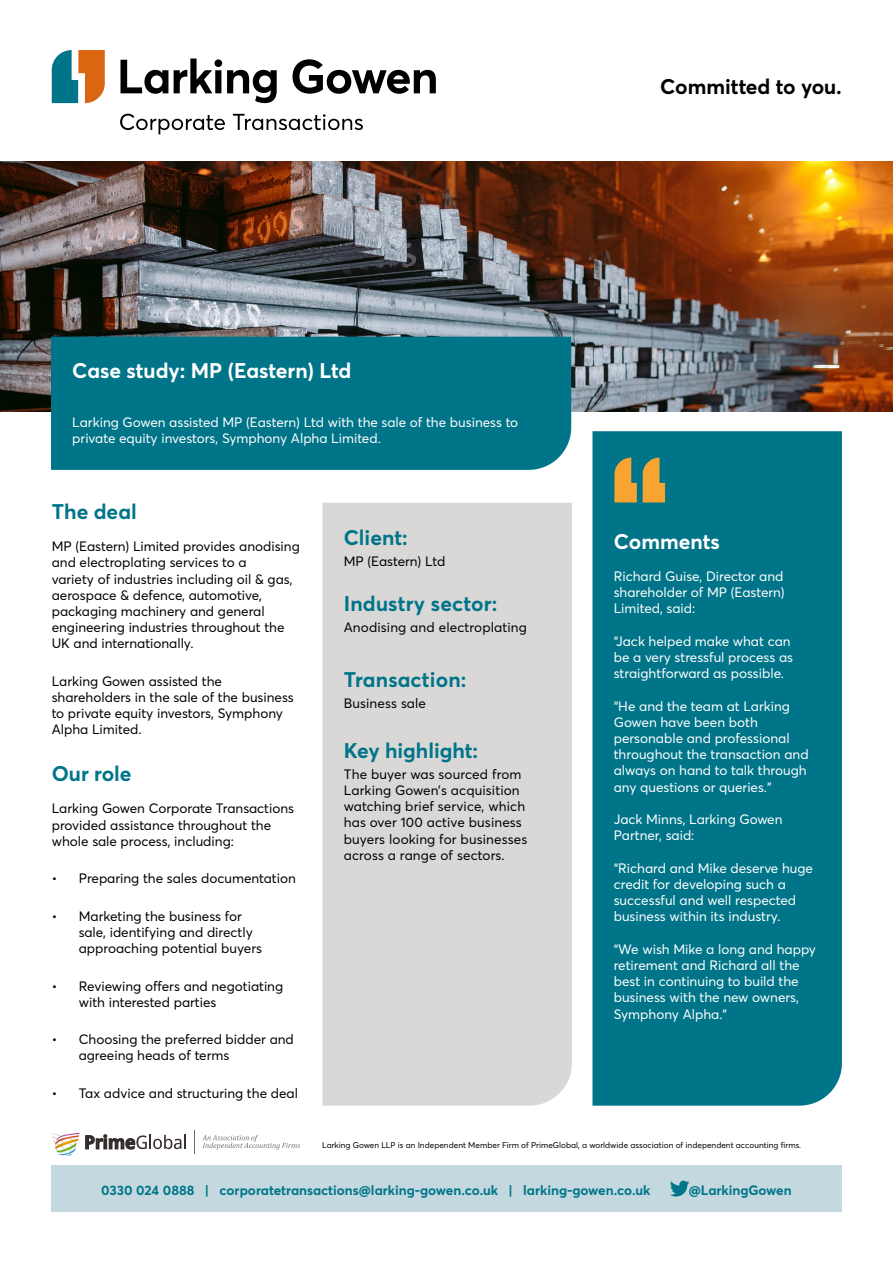
<style>
.page{position:relative;width:893px;height:1263px;background:#fff}
.page>*{position:absolute;margin:0;border:0;box-sizing:border-box;transform-origin:0 0}
.t1{font:700 21px "Averta";color:#007589}
.t2{font:700 21px "Averta";color:#fff}
.t3{font:700 21px "Averta";color:#000}
.t4{font:13.5px/16.2px "Averta";color:#000}
.t5{font:13.5px/16.2px "Averta";color:#fff}
.t6{font:700 13.5px "Averta";color:#007589}
.t7{font:8.25px "Averta";color:#000}
</style>
<div class="page">
<img style="left:0;top:162px;width:893px;height:249px">
<div style="left:51px;top:337px;width:520px;height:133px;background:#007589"></div>
<div style="left:322px;top:503px;width:250px;height:603px;background:#d9d8d7"></div>
<svg style="left:120px;top:60px;width:48px;height:34px"></svg>
<svg style="left:174px;top:58px;width:103px;height:45px"></svg>
<svg style="left:292px;top:59px;width:144px;height:35px"></svg>
<svg style="left:52px;top:50px;width:53px;height:53px"></svg>
<svg style="left:120px;top:114px;width:105px;height:20px"></svg>
<svg style="left:233px;top:114px;width:130px;height:16px"></svg>
<div style="left:51px;top:1165px;width:791px;height:47px;background:#c3d8df"></div>
<svg style="left:670px;top:1181px;width:19px;height:15px"></svg>
<div style="left:592px;top:431px;width:250px;height:675px;background:#007589"></div>
<svg style="left:614px;top:458px;width:23px;height:44px"></svg>
<svg style="left:643px;top:458px;width:22px;height:44px"></svg>
<svg style="left:51px;top:1133px;width:29px;height:23px"></svg>
<svg style="left:86px;top:1135px;width:100px;height:14px"></svg>
<svg style="left:202px;top:1135px;width:98px;height:15px"></svg>
<svg style="left:194px;top:1130px;width:1px;height:24px"></svg>
<h1 class="t3" style="left:660px;top:72px;width:183px">Committed to you.</h1>
<h1 class="t2" style="left:72px;top:356px;width:281px">Case study: MP (Eastern) Ltd</h1>
<p class="t5" style="left:72px;top:414px;width:447px">Larking Gowen assisted MP (Eastern) Ltd with the sale of the business to private equity investors, Symphony Alpha Limited.</p>
<h1 class="t1" style="left:52px;top:497px;width:87px">The deal</h1>
<p class="t4" style="left:52px;top:538px;width:250px">MP (Eastern) Limited provides anodising and electroplating services to a<br>variety of industries including oil &amp; gas, aerospace &amp; defence, automotive, packaging machinery and general engineering industries throughout the UK and internationally.</p>
<p class="t4" style="left:52px;top:672px;width:244px">Larking Gowen assisted the shareholders in the sale of the business to private equity investors, Symphony<br>Alpha Limited.</p>
<h1 class="t1" style="left:52px;top:759px;width:81px">Our role</h1>
<p class="t4" style="left:52px;top:800px;width:244px">Larking Gowen Corporate Transactions provided assistance throughout the whole sale process, including:</p>
<p class="t4" style="left:52px;top:870px;width:246px">• Preparing the sales documentation</p>
<p class="t4" style="left:79px;top:907px;width:185px;text-indent:-27px">• Marketing the business for sale, identifying and directly approaching potential buyers</p>
<p class="t4" style="left:79px;top:977px;width:206px;text-indent:-27px">• Reviewing offers and negotiating with interested parties</p>
<p class="t4" style="left:79px;top:1031px;width:217px;text-indent:-27px">• Choosing the preferred bidder and agreeing heads of terms</p>
<p class="t4" style="left:52px;top:1084px;width:248px">• Tax advice and structuring the deal</p>
<h1 class="t1" style="left:344px;top:522px;width:66px">Client:</h1>
<p class="t4" style="left:344px;top:552px;width:103px">MP (Eastern) Ltd</p>
<h1 class="t1" style="left:344px;top:589px;width:155px">Industry sector:</h1>
<p class="t4" style="left:344px;top:619px;width:185px">Anodising and electroplating</p>
<h1 class="t1" style="left:344px;top:665px;width:124px">Transaction:</h1>
<p class="t4" style="left:344px;top:694px;width:84px">Business sale</p>
<h1 class="t1" style="left:344px;top:736px;width:136px">Key highlight:</h1>
<p class="t4" style="left:344px;top:765px;width:185px">The buyer was sourced from<br>Larking Gowen’s acquisition watching brief service, which has over 100 active business buyers looking for businesses across a range of sectors.</p>
<h1 class="t2" style="left:614px;top:526px;width:108px">Comments</h1>
<p class="t5" style="left:614px;top:568px;width:172px;text-align:justify">Richard Guise, Director and shareholder of MP (Eastern)<br>Limited, said:</p>
<p class="t5" style="left:614px;top:632px;width:181px">“Jack helped make what can be a very stressful process as straightforward as possible.</p>
<p class="t5" style="left:614px;top:697px;width:196px">“He and the team at Larking<br>Gowen have been both personable and professional throughout the transaction and always on hand to talk through any questions or queries.”</p>
<p class="t5" style="left:614px;top:811px;width:170px">Jack Minns, Larking Gowen<br>Partner, said:</p>
<p class="t5" style="left:614px;top:859px;width:201px">“Richard and Mike deserve huge credit for developing such a successful and well respected business within its industry.</p>
<p class="t5" style="left:614px;top:940px;width:204px">“We wish Mike a long and happy retirement and Richard all the best in continuing to build the business with the new owners,<br>Symphony Alpha.”</p>
<p class="t7" style="left:322px;top:1139px;width:481px">Larking Gowen LLP is an Independent Member Firm of PrimeGlobal, a worldwide association of independent accounting firms.</p>
<p class="t6" style="left:101px;top:1181px;width:551px">0330 024 0888 | corporatetransactions@larking-gowen.co.uk | larking-gowen.co.uk</p>
<p class="t6" style="left:689px;top:1181px;width:105px">@LarkingGowen</p>
</div>
